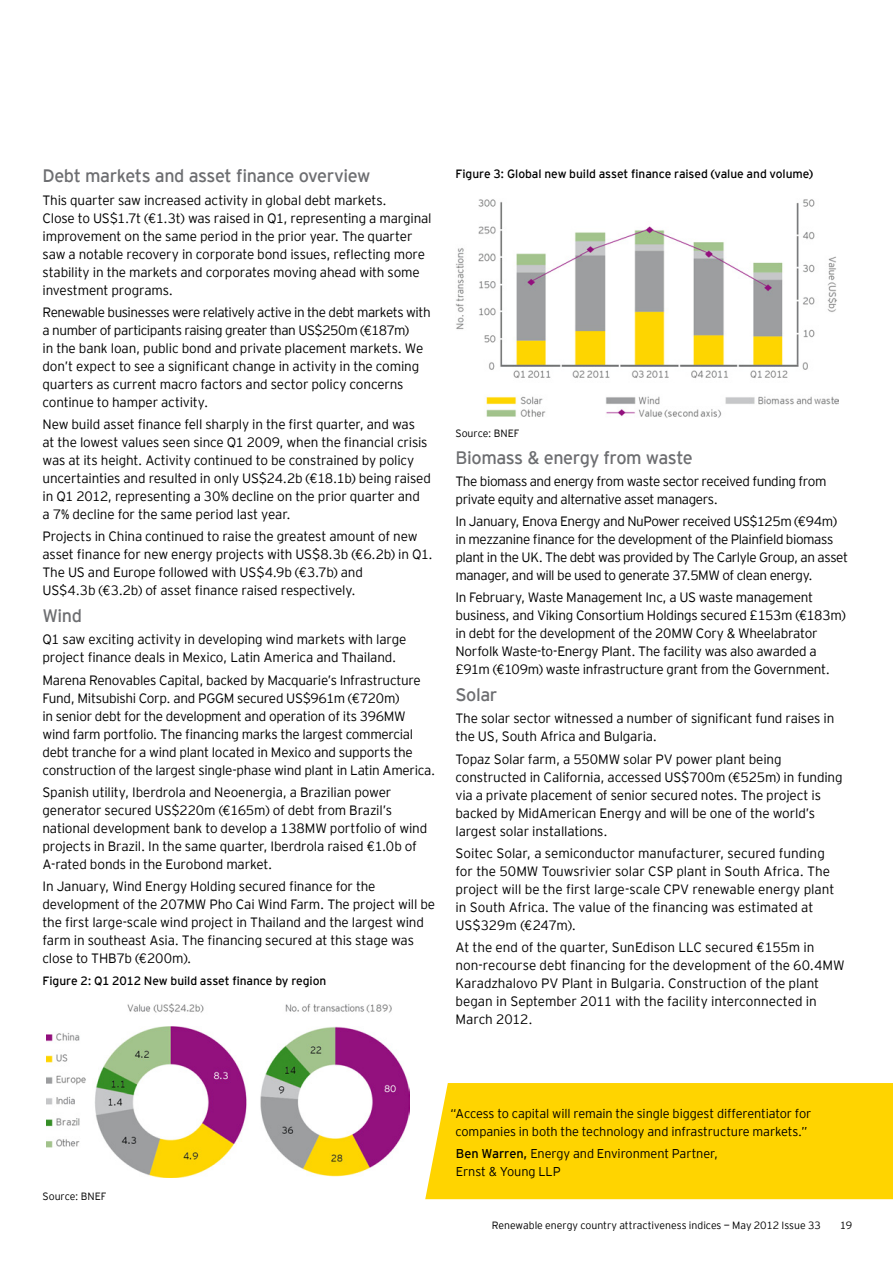
<style>
.page{position:relative;width:893px;height:1263px;background:#fff}
.page>*{position:absolute;margin:0;border:0;box-sizing:border-box;transform-origin:0 0}
.t1{font:18px "EY Interstate";letter-spacing:-.025em;color:#6d6e71}
.t2{font:300 13.5px/18px "EY Interstate";letter-spacing:-.015em;color:#000}
.t3{font:300 12.75px/18px "EY Interstate";letter-spacing:-.01em;color:#000;text-align:center}
.t4{font:12px "EY Interstate";letter-spacing:-.005em;color:#000}
.t5{font:300 10.5px "EY Interstate";color:#000}
.s1{font-weight:400}
</style>
<div class="page">
<div style="left:425px;top:1083px;width:468px;height:116px;background:#ffd400"></div>
<img style="left:47px;top:1004px;width:362px;height:174px">
<img style="left:456px;top:199px;width:382px;height:219px">
<h1 class="t1" style="left:43px;top:163px;width:329px">Debt markets and asset finance overview</h1>
<p class="t2" style="left:43px;top:190px;width:391px">This quarter saw increased activity in global debt markets.<br>Close to US$1.7t (€1.3t) was raised in Q1, representing a marginal improvement on the same period in the prior year. The quarter saw a notable recovery in corporate bond issues, reflecting more stability in the markets and corporates moving ahead with some investment programs.</p>
<p class="t2" style="left:43px;top:302px;width:390px">Renewable businesses were relatively active in the debt markets with a number of participants raising greater than US$250m (€187m)<br>in the bank loan, public bond and private placement markets. We don’t expect to see a significant change in activity in the coming quarters as current macro factors and sector policy concerns continue to hamper activity.</p>
<p class="t2" style="left:43px;top:414px;width:390px">New build asset finance fell sharply in the first quarter, and was<br>at the lowest values seen since Q1 2009, when the financial crisis was at its height. Activity continued to be constrained by policy uncertainties and resulted in only US$24.2b (€18.1b) being raised in Q1 2012, representing a 30% decline on the prior quarter and<br>a 7% decline for the same period last year.</p>
<p class="t2" style="left:43px;top:527px;width:392px">Projects in China continued to raise the greatest amount of new asset finance for new energy projects with US$8.3b (€6.2b) in Q1.<br>The US and Europe followed with US$4.9b (€3.7b) and<br>US$4.3b (€3.2b) of asset finance raised respectively.</p>
<h1 class="t1" style="left:43px;top:603px;width:41px">Wind</h1>
<p class="t2" style="left:43px;top:630px;width:365px">Q1 saw exciting activity in developing wind markets with large project finance deals in Mexico, Latin America and Thailand.</p>
<p class="t2" style="left:43px;top:670px;width:394px">Marena Renovables Capital, backed by Macquarie’s Infrastructure Fund, Mitsubishi Corp. and PGGM secured US$961m (€720m)<br>in senior debt for the development and operation of its 396MW wind farm portfolio. The financing marks the largest commercial debt tranche for a wind plant located in Mexico and supports the construction of the largest single-phase wind plant in Latin America.</p>
<p class="t2" style="left:43px;top:782px;width:386px">Spanish utility, Iberdrola and Neoenergia, a Brazilian power generator secured US$220m (€165m) of debt from Brazil’s national development bank to develop a 138MW portfolio of wind projects in Brazil. In the same quarter, Iberdrola raised €1.0b of A-rated bonds in the Eurobond market.</p>
<p class="t2" style="left:43px;top:876px;width:394px">In January, Wind Energy Holding secured finance for the development of the 207MW Pho Cai Wind Farm. The project will be the first large-scale wind project in Thailand and the largest wind farm in southeast Asia. The financing secured at this stage was close to THB7b (€200m).</p>
<p class="t4" style="left:43px;top:973px;width:285px">Figure 2: Q1 2012 New build asset finance by region</p>
<p class="t4" style="left:455px;top:165px;width:359px">Figure 3: Global new build asset finance raised (value and volume)</p>
<p class="t5" style="left:455px;top:426px;width:66px">Source: BNEF</p>
<h1 class="t1" style="left:455px;top:444px;width:239px">Biomass &amp; energy from waste</h1>
<p class="t2" style="left:455px;top:471px;width:372px">The biomass and energy from waste sector received funding from private equity and alternative asset managers.</p>
<p class="t2" style="left:455px;top:511px;width:394px">In January, Enova Energy and NuPower received US$125m (€94m) in mezzanine finance for the development of the Plainfield biomass plant in the UK. The debt was provided by The Carlyle Group, an asset manager, and will be used to generate 37.5MW of clean energy.</p>
<p class="t2" style="left:455px;top:588px;width:392px">In February, Waste Management Inc, a US waste management business, and Viking Consortium Holdings secured £153m (€183m) in debt for the development of the 20MW Cory &amp; Wheelabrator Norfolk Waste-to-Energy Plant. The facility was also awarded a £91m (€109m) waste infrastructure grant from the Government.</p>
<h1 class="t1" style="left:455px;top:682px;width:43px">Solar</h1>
<p class="t2" style="left:455px;top:709px;width:380px">The solar sector witnessed a number of significant fund raises in the US, South Africa and Bulgaria.</p>
<p class="t2" style="left:455px;top:749px;width:389px">Topaz Solar farm, a 550MW solar PV power plant being constructed in California, accessed US$700m (€525m) in funding via a private placement of senior secured notes. The project is backed by MidAmerican Energy and will be one of the world’s largest solar installations.</p>
<p class="t2" style="left:455px;top:843px;width:380px">Soitec Solar, a semiconductor manufacturer, secured funding for the 50MW Touwsrivier solar CSP plant in South Africa. The project will be the first large-scale CPV renewable energy plant in South Africa. The value of the financing was estimated at US$329m (€247m).</p>
<p class="t2" style="left:455px;top:937px;width:391px">At the end of the quarter, SunEdison LLC secured €155m in non-recourse debt financing for the development of the 60.4MW Karadzhalovo PV Plant in Bulgaria. Construction of the plant began in September 2011 with the facility interconnected in March 2012.</p>
<p class="t5" style="left:43px;top:1188px;width:66px">Source: BNEF</p>
<p class="t3" style="left:451px;top:1103px;width:362px">“Access to capital will remain the single biggest differentiator for companies in both the technology and infrastructure markets.”</p>
<p class="t3" style="left:456px;top:1144px;width:264px;text-align:left"><span class="s1">Ben Warren,</span> Energy and Environment Partner,<br>Ernst &amp; Young LLP</p>
<p class="t5" style="left:492px;top:1218px;width:331px">Renewable energy country attractiveness indices — May 2012 Issue 33</p>
<p class="t5" style="left:840px;top:1218px;width:14px">19</p>
</div>
